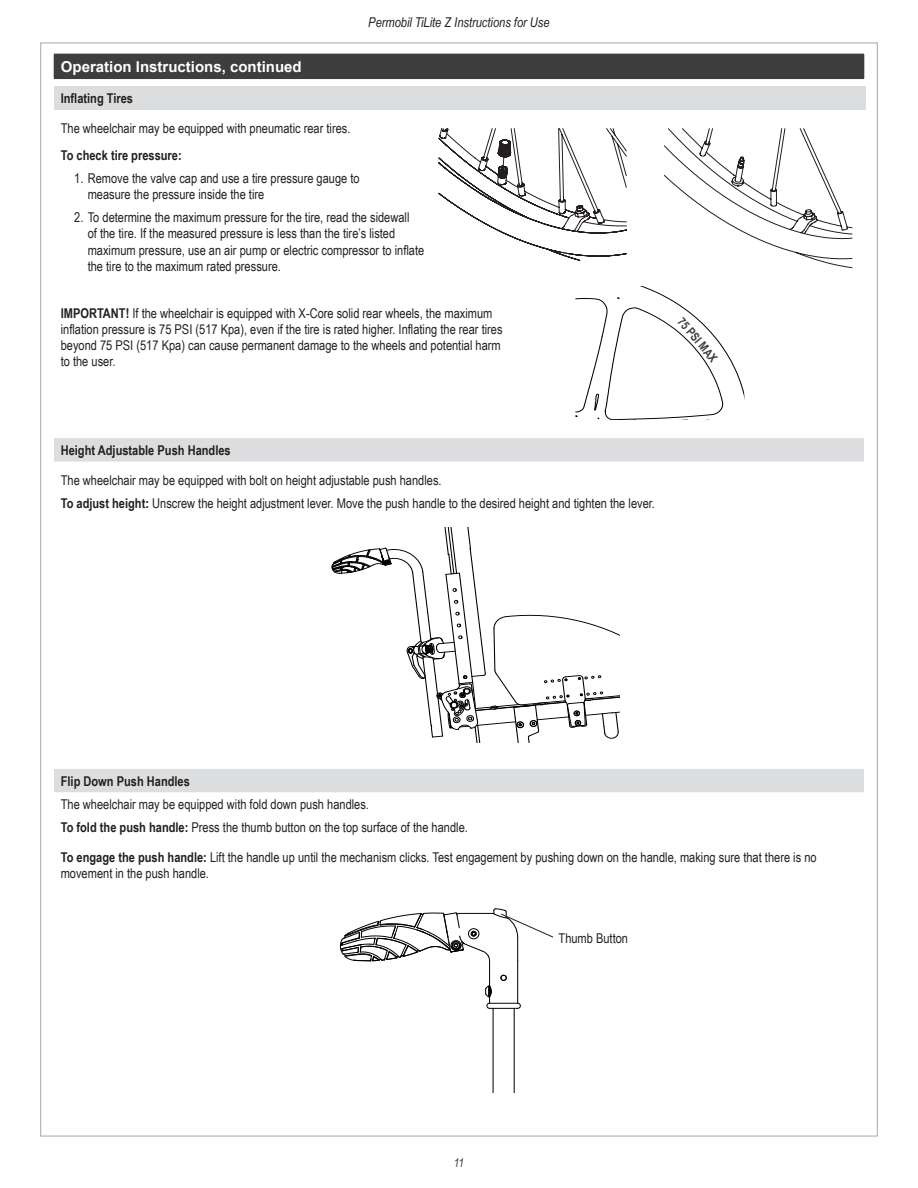
<style>
.page{position:relative;width:918px;height:1188px;background:#fff}
.page>*{position:absolute;margin:0;border:0;box-sizing:border-box;transform-origin:0 0}
.t1{font:700 15px "Arial";color:#fff}
.t2{font:13.5px/16.2px "Arial Narrow";color:#231f20}
.t3{font:700 13.5px "Arial Narrow";color:#231f20}
.t4{font:italic 13.5px "Arial Narrow";color:#231f20}
.t5{font:700 12px "Arial Narrow";color:#3e3e3f}
.t6{font:italic 12px "Arial Narrow";color:#3e3e3f}
.s1{font-weight:700}
</style>
<div class="page">
<div style="left:54px;top:54px;width:810px;height:25px;background:#3e3e3f"></div>
<svg style="left:864px;top:54px;width:1px;height:24px"></svg>
<svg style="left:54px;top:438px;width:810px;height:354px"></svg>
<svg style="left:331px;top:528px;width:289px;height:214px"></svg>
<div style="left:54px;top:86px;width:811px;height:24px;background:#dcdddf"></div>
<svg style="left:575px;top:286px;width:169px;height:134px"></svg>
<svg style="left:664px;top:128px;width:188px;height:140px"></svg>
<svg style="left:438px;top:128px;width:189px;height:133px"></svg>
<div style="left:700px;top:260px;width:52px;height:43px;background:#fff"></div>
<hr style="left:493px;top:1008px;width:1px;height:85px;background:#000">
<hr style="left:514px;top:1008px;width:1px;height:85px;background:#000">
<svg style="left:340px;top:909px;width:214px;height:100px"></svg>
<p class="t1" style="left:61px;top:56px;width:242px">Operation Instructions, continued</p>
<p class="t4" style="left:368px;top:13px;width:183px">Permobil TiLite Z Instructions for Use</p>
<p class="t3" style="left:61px;top:88px;width:74px">Inflating Tires</p>
<p class="t2" style="left:61px;top:120px;width:291px">The wheelchair may be equipped with pneumatic rear tires.</p>
<p class="t3" style="left:61px;top:145px;width:123px">To check tire pressure:</p>
<p class="t2" style="left:88px;top:170px;width:273px;text-indent:-14px">1. Remove the valve cap and use a tire pressure gauge to measure the pressure inside the tire</p>
<p class="t2" style="left:88px;top:209px;width:338px;text-indent:-14px">2. To determine the maximum pressure for the tire, read the sidewall<br>of the tire. If the measured pressure is less than the tire’s listed maximum pressure, use an air pump or electric compressor to inflate the tire to the maximum rated pressure.</p>
<p class="t2" style="left:61px;top:304px;width:443px"><span class="s1">IMPORTANT!</span> If the wheelchair is equipped with X-Core solid rear wheels, the maximum inflation pressure is 75 PSI (517 Kpa), even if the tire is rated higher. Inflating the rear tires beyond 75 PSI (517 Kpa) can cause permanent damage to the wheels and potential harm to the user.</p>
<p class="t5" style="left:687px;top:313px;width:56px;rotate:50deg">75 PSI MAX</p>
<p class="t3" style="left:61px;top:440px;width:171px">Height Adjustable Push Handles</p>
<p class="t2" style="left:61px;top:472px;width:382px">The wheelchair may be equipped with bolt on height adjustable push handles.</p>
<p class="t2" style="left:61px;top:494px;width:596px"><span class="s1">To adjust height:</span> Unscrew the height adjustment lever. Move the push handle to the desired height and tighten the lever.</p>
<p class="t3" style="left:61px;top:771px;width:131px">Flip Down Push Handles</p>
<p class="t2" style="left:61px;top:796px;width:310px">The wheelchair may be equipped with fold down push handles.</p>
<p class="t2" style="left:61px;top:818px;width:409px"><span class="s1">To fold the push handle:</span> Press the thumb button on the top surface of the handle.</p>
<p class="t2" style="left:61px;top:848px;width:757px"><span class="s1">To engage the push handle:</span> Lift the handle up until the mechanism clicks. Test engagement by pushing down on the handle, making sure that there is no movement in the push handle.</p>
<p class="t6" style="left:454px;top:1154px;width:12px">11</p>
<p class="t2" style="left:559px;top:930px;width:71px">Thumb Button</p>
</div>
